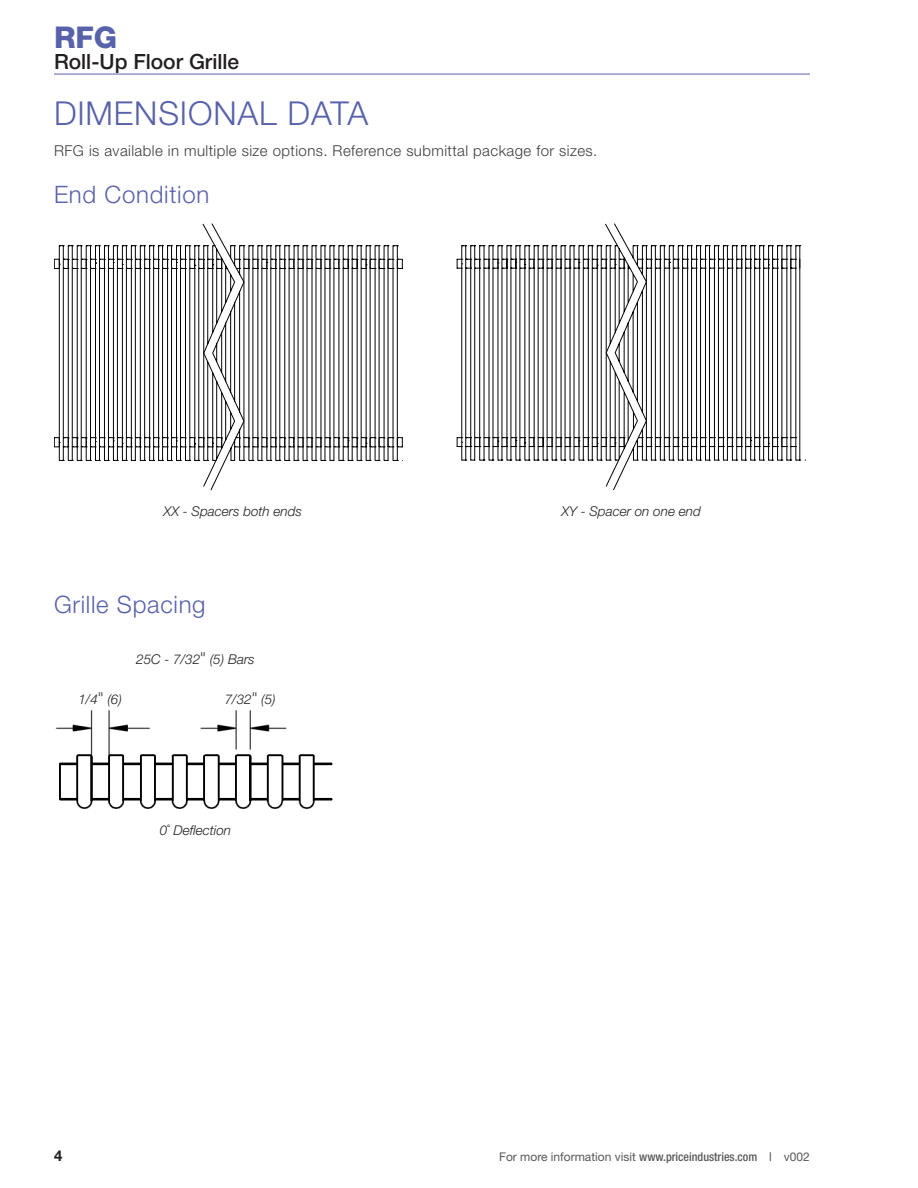
<style>
.page{position:relative;width:918px;height:1188px;background:#fff}
.page>*{position:absolute;margin:0;border:0;box-sizing:border-box;transform-origin:0 0}
.Special-Heading_2{font:300 33px "Helvetica Neue LT Std";letter-spacing:.025em;color:#5862ab}
.t1{font:800 30px "Helvetica Neue LT Std";color:#5862ab}
.Special-Heading_3{font:300 24px "Helvetica Neue LT Std";letter-spacing:.03em;color:#5862ab}
.t2{font:500 21px "Helvetica Neue LT Std";color:#231f20}
.Special-Body{font:300 15px "Helvetica Neue LT Std";letter-spacing:.03em;color:#3e3e3f}
.t3{font:700 15px "Helvetica Neue LT Std";color:#231f20}
.Special-Caption{font:italic 300 13.5px "Helvetica Neue LT Std";color:#231f20}
.t4{font:12px "Helvetica Neue LT Std";color:#57585a}
.s1{font-style:normal;font-stretch:condensed;font-size:16.5px;color:#3e3e3f}
.s2{font-style:normal;font-stretch:condensed}
.s3{font-weight:500;font-stretch:condensed}
</style>
<div class="page">
<svg style="left:54px;top:224px;width:172px;height:266px"></svg>
<svg style="left:59px;top:245px;width:36px;height:216px"></svg>
<svg style="left:95px;top:245px;width:308px;height:216px"></svg>
<hr style="left:379px;top:246px;width:1px;height:214px;background:#040503">
<hr style="left:375px;top:246px;width:1px;height:214px;background:#040503">
<hr style="left:388px;top:246px;width:1px;height:214px;background:#040503">
<hr style="left:384px;top:246px;width:1px;height:214px;background:#040503">
<svg style="left:457px;top:245px;width:348px;height:216px"></svg>
<img style="left:55px;top:711px;width:278px;height:98px">
<hr style="left:54px;top:74px;width:756px;height:1px;background:#5862ab">
<h2 class="t1" style="left:54px;top:20px;width:65px">RFG</h2>
<h3 class="t2" style="left:54px;top:49px;width:187px">Roll-Up Floor Grille</h3>
<p class="Special-Heading_2" style="left:54px;top:93px;width:316px">DIMENSIONAL DATA</p>
<p class="Special-Body" style="left:54px;top:141px;width:545px">RFG is available in multiple size options. Reference submittal package for sizes.</p>
<p class="Special-Heading_3" style="left:54px;top:180px;width:157px">End Condition</p>
<p class="Special-Caption" style="left:164px;top:503px;width:140px">XX - Spacers both ends</p>
<p class="Special-Caption" style="left:561px;top:503px;width:141px">XY - Spacer on one end</p>
<p class="Special-Heading_3" style="left:54px;top:590px;width:153px">Grille Spacing</p>
<p class="Special-Caption" style="left:136px;top:651px;width:120px">25C - 7/32<span class="s1">"</span> (5) Bars</p>
<p class="Special-Caption" style="left:78px;top:691px;width:45px">1/4<span class="s1">"</span> (6)</p>
<p class="Special-Caption" style="left:225px;top:691px;width:53px">7/32<span class="s1">"</span> (5)</p>
<p class="Special-Caption" style="left:160px;top:822px;width:73px">0<span class="s2">˚</span> Deflection</p>
<p class="t3" style="left:54px;top:1146px;width:10px">4</p>
<p class="t4" style="left:499px;top:1150px;width:312px">For more information visit <span class="s3">www.priceindustries.com |</span> v002</p>
</div>
